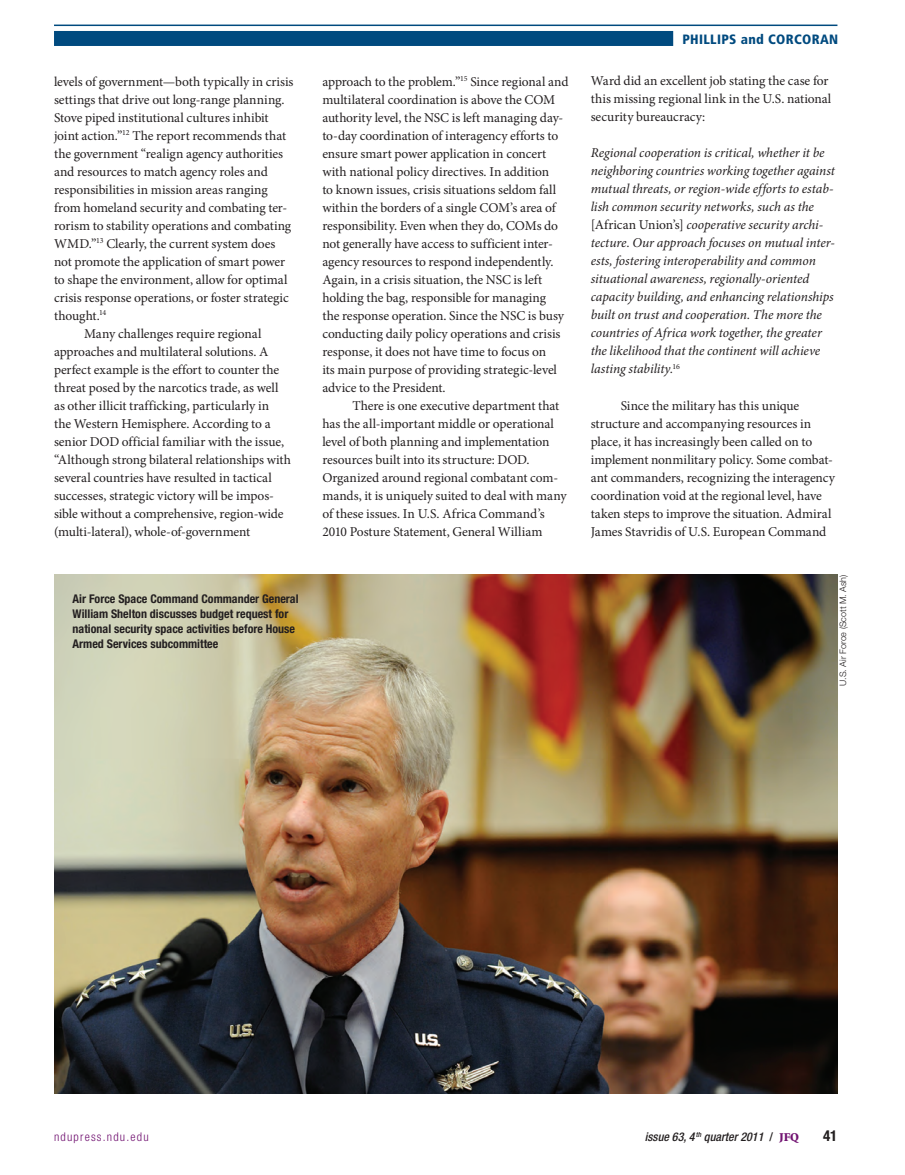
<style>
.page{position:relative;width:905px;height:1175px;background:#fff}
.page>*{position:absolute;margin:0;border:0;box-sizing:border-box;transform-origin:0 0}
.t1{font:700 condensed 15px "Helvetica Neue LT Std";color:#231f20}
.BODY__Text{font:13.5px/18px "Minion Pro";letter-spacing:-.01em;color:#231f20}
.BODY__Text-2{font:italic 13.5px/18px "Minion Pro";letter-spacing:-.005em;color:#231f20}
.t2{font:900 condensed 13.5px "Frutiger LT Std";letter-spacing:.025em;color:#004a7f}
.PHOTO__Caption_White{font:700 condensed 12px/15px "Helvetica Neue LT Std";color:#231f20}
.t3{font:italic 500 condensed 12px "Helvetica Neue LT Std";color:#231f20}
.t4{font:300 condensed 12px "Helvetica Neue LT Std";letter-spacing:.1em;color:#711271}
.PHOTO__Credit{font:300 9px "Helvetica Neue LT Std";color:#231f20}
.s1{font-style:normal}
.s2{font-family:"Minion Std";font-weight:900;font-style:normal;font-stretch:normal;color:#711271}
</style>
<div class="page">
<div style="left:54px;top:31px;width:619px;height:15px;background:#004a7f"></div>
<hr style="left:54px;top:25px;width:783px;height:1px;background:#004a7f">
<img style="left:54px;top:574px;width:783px;height:520px">
<p class="BODY__Text" style="left:54px;top:72px;width:241px">levels of government—both typically in crisis settings that drive out long-range planning.<br>Stove piped institutional cultures inhibit joint action.”<sup>12</sup> The report recommends that the government “realign agency authorities and resources to match agency roles and responsibilities in mission areas ranging from homeland security and combating ter&shy;rorism to stability operations and combating WMD.”<sup>13</sup> Clearly, the current system does not promote the application of smart power to shape the environment, allow for optimal crisis response operations, or foster strategic thought.<sup>14</sup></p>
<p class="BODY__Text" style="left:54px;top:324px;width:238px;text-indent:30px">Many challenges require regional approaches and multilateral solutions. A perfect example is the effort to counter the threat posed by the narcotics trade, as well as other illicit trafficking, particularly in<br>the Western Hemisphere. According to a senior DOD official familiar with the issue, “Although strong bilateral relationships with several countries have resulted in tactical successes, strategic victory will be impos&shy;sible without a comprehensive, region-wide (multi-lateral), whole-of-government</p>
<p class="PHOTO__Caption_White" style="left:73px;top:591px;width:227px">Air Force Space Command Commander General William Shelton discusses budget request for national security space activities before House Armed Services subcommittee</p>
<p class="BODY__Text" style="left:322px;top:72px;width:248px">approach to the problem.”<sup>15</sup> Since regional and multilateral coordination is above the COM authority level, the NSC is left managing day&shy;to-day coordination of interagency efforts to ensure smart power application in concert with national policy directives. In addition<br>to known issues, crisis situations seldom fall within the borders of a single COM’s area of responsibility. Even when they do, COMs do not generally have access to sufficient inter&shy;agency resources to respond independently.<br>Again, in a crisis situation, the NSC is left holding the bag, responsible for managing<br>the response operation. Since the NSC is busy conducting daily policy operations and crisis response, it does not have time to focus on<br>its main purpose of providing strategic-level advice to the President.</p>
<p class="BODY__Text" style="left:322px;top:396px;width:246px;text-indent:30px">There is one executive department that has the all-important middle or operational level of both planning and implementation resources built into its structure: DOD.<br>Organized around regional combatant com&shy;mands, it is uniquely suited to deal with many of these issues. In U.S. Africa Command’s 2010 Posture Statement, General William</p>
<p class="t2" style="left:682px;top:31px;width:157px">PHILLIPS and CORCORAN</p>
<p class="BODY__Text" style="left:590px;top:72px;width:242px">Ward did an excellent job stating the case for this missing regional link in the U.S. national security bureaucracy:</p>
<p class="BODY__Text-2" style="left:590px;top:144px;width:246px">Regional cooperation is critical, whether it be neighboring countries working together against mutual threats, or region-wide efforts to estab&shy;lish common security networks, such as the <span class="s1">[African Union’s]</span> cooperative security archi&shy;tecture. Our approach focuses on mutual inter&shy;ests, fostering interoperability and common situational awareness, regionally-oriented capacity building, and enhancing relationships built on trust and cooperation. The more the countries of Africa work together, the greater the likelihood that the continent will achieve lasting stability.<sup>16</sup></p>
<p class="BODY__Text" style="left:590px;top:396px;width:246px;text-indent:30px">Since the military has this unique structure and accompanying resources in place, it has increasingly been called on to implement nonmilitary policy. Some combat&shy;ant commanders, recognizing the interagency coordination void at the regional level, have taken steps to improve the situation. Admiral James Stavridis of U.S. European Command</p>
<p class="PHOTO__Credit" style="left:837px;top:686px;width:113px;rotate:-90deg">U.S. Air Force (Scott M. Ash)</p>
<p class="t4" style="left:54px;top:1129px;width:96px">ndupress.ndu.edu</p>
<p class="t3" style="left:645px;top:1129px;width:156px">issue 63, 4 <sup>th</sup> quarter 2011 <span class="s1">/</span> <span class="s2">JFQ</span></p>
<p class="t1" style="left:823px;top:1126px;width:16px">41</p>
</div>
